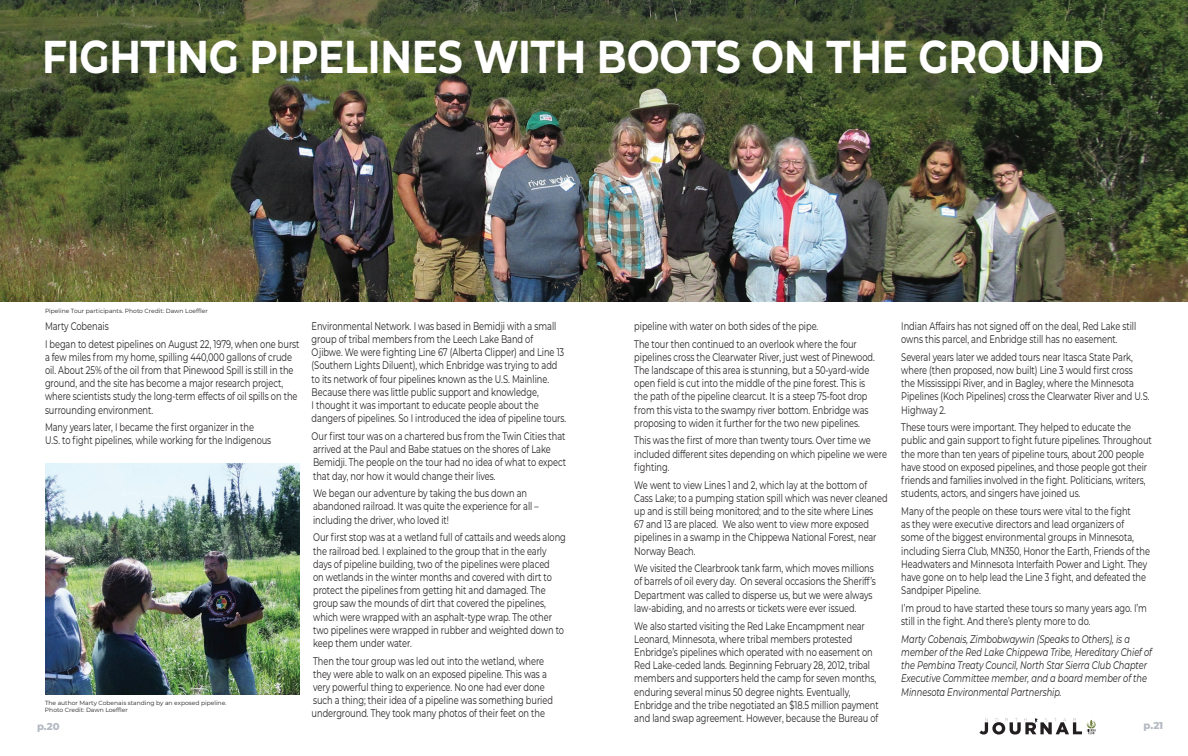
<style>
.page{position:relative;width:1188px;height:756px;background:#fff}
.page>*{position:absolute;margin:0;border:0;box-sizing:border-box;transform-origin:0 0}
.Paragraph_gotham{font:700 46px "Montserrat";letter-spacing:-.005em;color:#fff;scale:.85 1}
.Paragraph_gotham-2{font:11px/13.2px "Montserrat";letter-spacing:-.005em;color:#231f20;scale:.75 1}
.Paragraph_gotham-3{font:italic 11px/13.2px "Montserrat";letter-spacing:-.005em;color:#231f20;scale:.75 1}
.t1{font:800 10px "Montserrat";color:#b5bac3}
.gothan_picture_capti{font:6px/7.2px "Montserrat";color:#231f20}
</style>
<div class="page">
<svg style="left:979px;top:718px;width:117px;height:17px"></svg>
<img style="left:0;top:0;width:1188px;height:301px">
<img style="left:45px;top:463px;width:255px;height:232px">
<p class="Paragraph_gotham" style="left:42px;top:23px;width:1251px">FIGHTING PIPELINES WITH BOOTS ON THE GROUND</p>
<p class="gothan_picture_capti" style="left:45px;top:307px;width:164px">Pipeline Tour participants. Photo Credit: Dawn Loeffler</p>
<p class="Paragraph_gotham-2" style="left:634px;top:319px;width:247px">pipeline with water on both sides of the pipe.</p>
<p class="Paragraph_gotham-2" style="left:634px;top:337px;width:322px">The tour then continued to an overlook where the four pipelines cross the Clearwater River, just west of Pinewood.<br>The landscape of this area is stunning, but a 50-yard-wide open field is cut into the middle of the pine forest. This is the path of the pipeline clearcut. It is a steep 75-foot drop from this vista to the swampy river bottom. Enbridge was proposing to widen it further for the two new pipelines.</p>
<p class="Paragraph_gotham-2" style="left:634px;top:434px;width:338px">This was the first of more than twenty tours. Over time we included different sites depending on which pipeline we were fighting.</p>
<p class="Paragraph_gotham-2" style="left:634px;top:478px;width:339px">We went to view Lines 1 and 2, which lay at the bottom of Cass Lake; to a pumping station spill which was never cleaned up and is still being monitored; and to the site where Lines<br>67 and 13 are placed. We also went to view more exposed pipelines in a swamp in the Chippewa National Forest, near Norway Beach.</p>
<p class="Paragraph_gotham-2" style="left:634px;top:561px;width:324px">We visited the Clearbrook tank farm, which moves millions of barrels of oil every day. On several occasions the Sheriff’s Department was called to disperse us, but we were always law-abiding, and no arrests or tickets were ever issued.</p>
<p class="Paragraph_gotham-2" style="left:634px;top:619px;width:327px">We also started visiting the Red Lake Encampment near Leonard, Minnesota, where tribal members protested Enbridge’s pipelines which operated with no easement on Red Lake-ceded lands. Beginning February 28, 2012, tribal members and supporters held the camp for seven months, enduring several minus 50 degree nights. Eventually, Enbridge and the tribe negotiated an $18.5 million payment and land swap agreement. However, because the Bureau of</p>
<p class="Paragraph_gotham-2" style="left:901px;top:319px;width:315px">Indian Affairs has not signed off on the deal, Red Lake still owns this parcel, and Enbridge still has no easement.</p>
<p class="Paragraph_gotham-2" style="left:901px;top:350px;width:333px">Several years later we added tours near Itasca State Park, where (then proposed, now built) Line 3 would first cross<br>the Mississippi River, and in Bagley, where the Minnesota Pipelines (Koch Pipelines) cross the Clearwater River and U.S.<br>Highway 2.</p>
<p class="Paragraph_gotham-2" style="left:901px;top:420px;width:336px">These tours were important. They helped to educate the public and gain support to fight future pipelines. Throughout the more than ten years of pipeline tours, about 200 people have stood on exposed pipelines, and those people got their friends and families involved in the fight. Politicians, writers, students, actors, and singers have joined us.</p>
<p class="Paragraph_gotham-2" style="left:901px;top:504px;width:333px">Many of the people on these tours were vital to the fight<br>as they were executive directors and lead organizers of<br>some of the biggest environmental groups in Minnesota, including Sierra Club, MN350, Honor the Earth, Friends of the Headwaters and Minnesota Interfaith Power and Light. They have gone on to help lead the Line 3 fight, and defeated the Sandpiper Pipeline.</p>
<p class="Paragraph_gotham-2" style="left:901px;top:601px;width:329px">I’m proud to have started these tours so many years ago. I’m still in the fight. And there’s plenty more to do.</p>
<p class="Paragraph_gotham-3" style="left:901px;top:632px;width:336px">Marty Cobenais, Zimbobwaywin (Speaks to Others), is a member of the Red Lake Chippewa Tribe, Hereditary Chief of the Pembina Treaty Council, North Star Sierra Club Chapter Executive Committee member, and a board member of the Minnesota Environmental Partnership.</p>
<p class="Paragraph_gotham-2" style="left:45px;top:319px;width:86px">Marty Cobenais</p>
<p class="Paragraph_gotham-2" style="left:45px;top:337px;width:341px">I began to detest pipelines on August 22, 1979, when one burst a few miles from my home, spilling 440,000 gallons of crude oil. About 25% of the oil from that Pinewood Spill is still in the ground, and the site has become a major research project, where scientists study the long-term effects of oil spills on the surrounding environment.</p>
<p class="Paragraph_gotham-2" style="left:45px;top:420px;width:303px">Many years later, I became the first organizer in the<br>U.S. to fight pipelines, while working for the Indigenous</p>
<p class="Paragraph_gotham-2" style="left:312px;top:319px;width:341px">Environmental Network. I was based in Bemidji with a small group of tribal members from the Leech Lake Band of Ojibwe. We were fighting Line 67 (Alberta Clipper) and Line 13 (Southern Lights Diluent), which Enbridge was trying to add to its network of four pipelines known as the U.S. Mainline.<br>Because there was little public support and knowledge,<br>I thought it was important to educate people about the dangers of pipelines. So I introduced the idea of pipeline tours.</p>
<p class="Paragraph_gotham-2" style="left:312px;top:429px;width:341px">Our first tour was on a chartered bus from the Twin Cities that arrived at the Paul and Babe statues on the shores of Lake Bemidji. The people on the tour had no idea of what to expect that day, nor how it would change their lives.</p>
<p class="Paragraph_gotham-2" style="left:313px;top:486px;width:302px">We began our adventure by taking the bus down an abandoned railroad. It was quite the experience for all – including the driver, who loved it!</p>
<p class="Paragraph_gotham-2" style="left:313px;top:530px;width:339px">Our first stop was at a wetland full of cattails and weeds along the railroad bed. I explained to the group that in the early days of pipeline building, two of the pipelines were placed<br>on wetlands in the winter months and covered with dirt to protect the pipelines from getting hit and damaged. The group saw the mounds of dirt that covered the pipelines, which were wrapped with an asphalt-type wrap. The other two pipelines were wrapped in rubber and weighted down to keep them under water.</p>
<p class="Paragraph_gotham-2" style="left:312px;top:654px;width:323px">Then the tour group was led out into the wetland, where they were able to walk on an exposed pipeline. This was a very powerful thing to experience. No one had ever done such a thing; their idea of a pipeline was something buried underground. They took many photos of their feet on the</p>
<p class="gothan_picture_capti" style="left:45px;top:699px;width:183px">The author Marty Cobenais standing by an exposed pipeline.<br>Photo Credit: Dawn Loeffler</p>
<p class="t1" style="left:37px;top:719px;width:24px">p.20</p>
<p class="t1" style="left:1143px;top:718px;width:21px">p.21</p>
</div>
